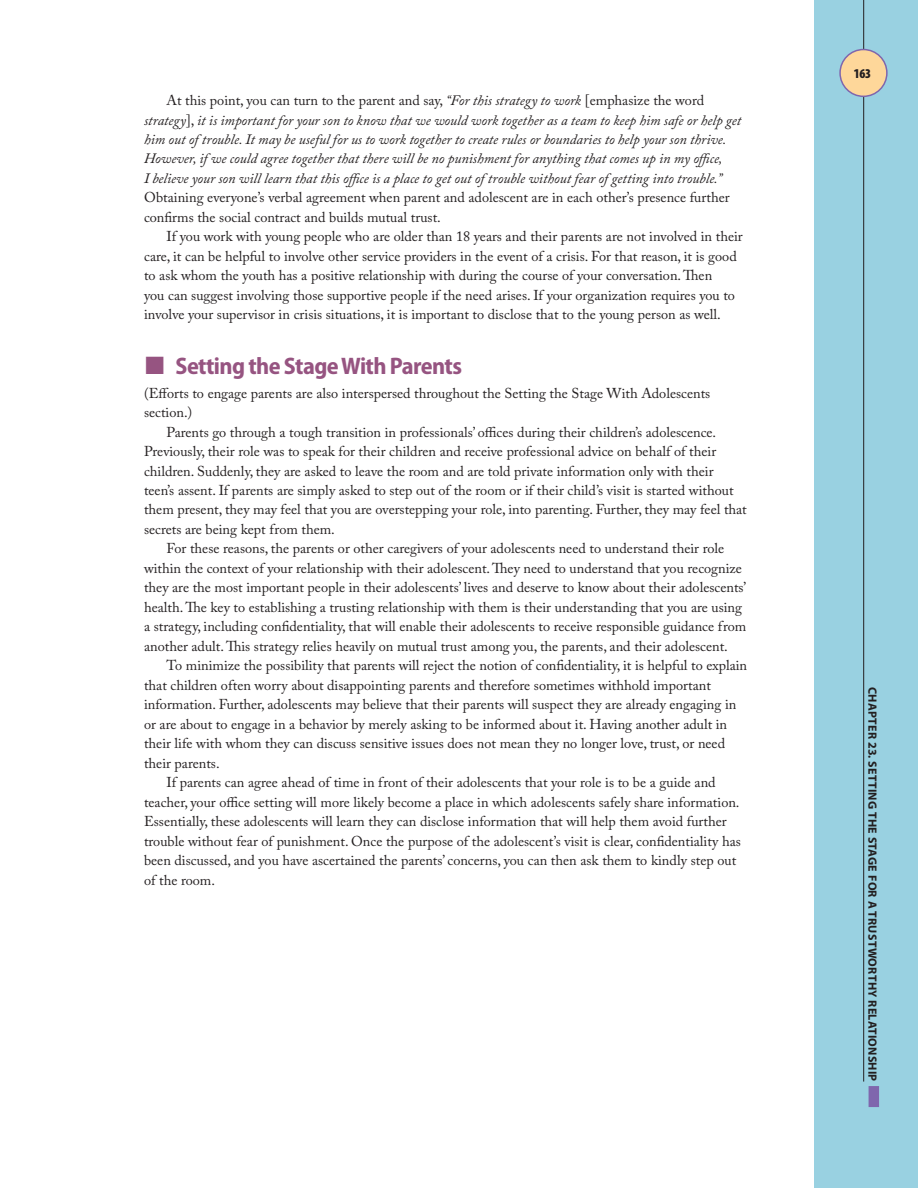
<style>
.page{position:relative;width:918px;height:1188px;background:#fff}
.page>*{position:absolute;margin:0;border:0;box-sizing:border-box;transform-origin:0 0}
.t1{font:700 semi-condensed 24px "Myriad Pro";letter-spacing:-.025em;color:#965481}
.t2{font:14.25px/19.5px "Adobe Caslon Pro";color:#231f20}
.t3{font:italic 14.25px/19.5px "Adobe Caslon Pro";color:#231f20}
.t4{font:900 condensed 13.5px "Myriad Pro";color:#231f20}
.t5{font:700 12px "Myriad Pro";letter-spacing:.02em;color:#231f20}
.s1{font-style:normal}
</style>
<div class="page">
<div style="left:815px;top:0;width:103px;height:1188px;background:#99d1e1"></div>
<div style="left:869px;top:1086px;width:10px;height:21px;background:#7f66ad"></div>
<hr style="left:863px;top:0;width:1px;height:1082px;background:#231f20">
<div style="left:840px;top:50px;width:47px;height:46px;background:#fed79a;border-radius:50%"></div>
<div style="left:839px;top:49px;width:49px;height:48px;border:2px solid #7f66ad;border-radius:50%"></div>
<p class="t3" style="left:144px;top:90px;width:599px;text-indent:23px"><span class="s1">At this point, you can turn to the parent and say,</span> “For this strategy to work <span class="s1">[emphasize the word </span>strategy<span class="s1">],</span> it is important for your son to know that we would work together as a team to keep him safe or help get him out of trouble. It may be useful for us to work together to create rules or boundaries to help your son thrive.<br>However, if we could agree together that there will be no punishment for anything that comes up in my office,<br>I believe your son will learn that this office is a place to get out of trouble without fear of getting into trouble.”</p>
<p class="t2" style="left:144px;top:188px;width:587px">Obtaining everyone’s verbal agreement when parent and adolescent are in each other’s presence further confirms the social contract and builds mutual trust.</p>
<p class="t2" style="left:144px;top:227px;width:600px;text-indent:23px">If you work with young people who are older than 18 years and their parents are not involved in their care, it can be helpful to involve other service providers in the event of a crisis. For that reason, it is good to ask whom the youth has a positive relationship with during the course of your conversation. Then<br>you can suggest involving those supportive people if the need arises. If your organization requires you to involve your supervisor in crisis situations, it is important to disclose that to the young person as well.</p>
<h1 class="t1" style="left:176px;top:352px;width:288px">Setting the Stage With Parents</h1>
<p class="t2" style="left:144px;top:383px;width:568px">(Efforts to engage parents are also interspersed throughout the Setting the Stage With Adolescents section.)</p>
<p class="t2" style="left:167px;top:422px;width:551px">Parents go through a tough transition in professionals’ offices during their children’s adolescence.</p>
<p class="t2" style="left:144px;top:441px;width:574px">Previously, their role was to speak for their children and receive professional advice on behalf of their</p>
<p class="t2" style="left:144px;top:461px;width:571px">children. Suddenly, they are asked to leave the room and are told private information only with their</p>
<p class="t2" style="left:144px;top:480px;width:591px">teen’s assent. If parents are simply asked to step out of the room or if their child’s visit is started without</p>
<p class="t2" style="left:144px;top:500px;width:604px">them present, they may feel that you are overstepping your role, into parenting. Further, they may feel that</p>
<p class="t2" style="left:144px;top:519px;width:192px">secrets are being kept from them.</p>
<p class="t2" style="left:167px;top:539px;width:559px">For these reasons, the parents or other caregivers of your adolescents need to understand their role</p>
<p class="t2" style="left:144px;top:558px;width:599px">within the context of your relationship with their adolescent. They need to understand that you recognize</p>
<p class="t2" style="left:144px;top:578px;width:604px">they are the most important people in their adolescents’ lives and deserve to know about their adolescents’</p>
<p class="t2" style="left:144px;top:597px;width:600px">health. The key to establishing a trusting relationship with them is their understanding that you are using</p>
<p class="t2" style="left:144px;top:617px;width:604px">a strategy, including confidentiality, that will enable their adolescents to receive responsible guidance from</p>
<p class="t2" style="left:144px;top:636px;width:585px">another adult. This strategy relies heavily on mutual trust among you, the parents, and their adolescent.</p>
<p class="t2" style="left:167px;top:656px;width:582px">To minimize the possibility that parents will reject the notion of confidentiality, it is helpful to explain</p>
<p class="t2" style="left:144px;top:675px;width:568px">that children often worry about disappointing parents and therefore sometimes withhold important</p>
<p class="t2" style="left:144px;top:695px;width:594px">information. Further, adolescents may believe that their parents will suspect they are already engaging in</p>
<p class="t2" style="left:144px;top:714px;width:585px">or are about to engage in a behavior by merely asking to be informed about it. Having another adult in</p>
<p class="t2" style="left:144px;top:734px;width:583px">their life with whom they can discuss sensitive issues does not mean they no longer love, trust, or need</p>
<p class="t2" style="left:144px;top:753px;width:77px">their parents.</p>
<p class="t2" style="left:167px;top:773px;width:551px">If parents can agree ahead of time in front of their adolescents that your role is to be a guide and</p>
<p class="t2" style="left:144px;top:792px;width:597px">teacher, your office setting will more likely become a place in which adolescents safely share information.</p>
<p class="t2" style="left:144px;top:812px;width:584px">Essentially, these adolescents will learn they can disclose information that will help them avoid further</p>
<p class="t2" style="left:144px;top:831px;width:598px">trouble without fear of punishment. Once the purpose of the adolescent’s visit is clear, confidentiality has</p>
<p class="t2" style="left:144px;top:851px;width:594px">been discussed, and you have ascertained the parents’ concerns, you can then ask them to kindly step out</p>
<p class="t2" style="left:144px;top:870px;width:72px">of the room.</p>
<p class="t4" style="left:854px;top:66px;width:19px">163</p>
<p class="t5" style="left:879px;top:687px;width:396px;rotate:90deg">Chapter 23. Setting the Stage for a Trustworthy Relationship</p>
</div>
